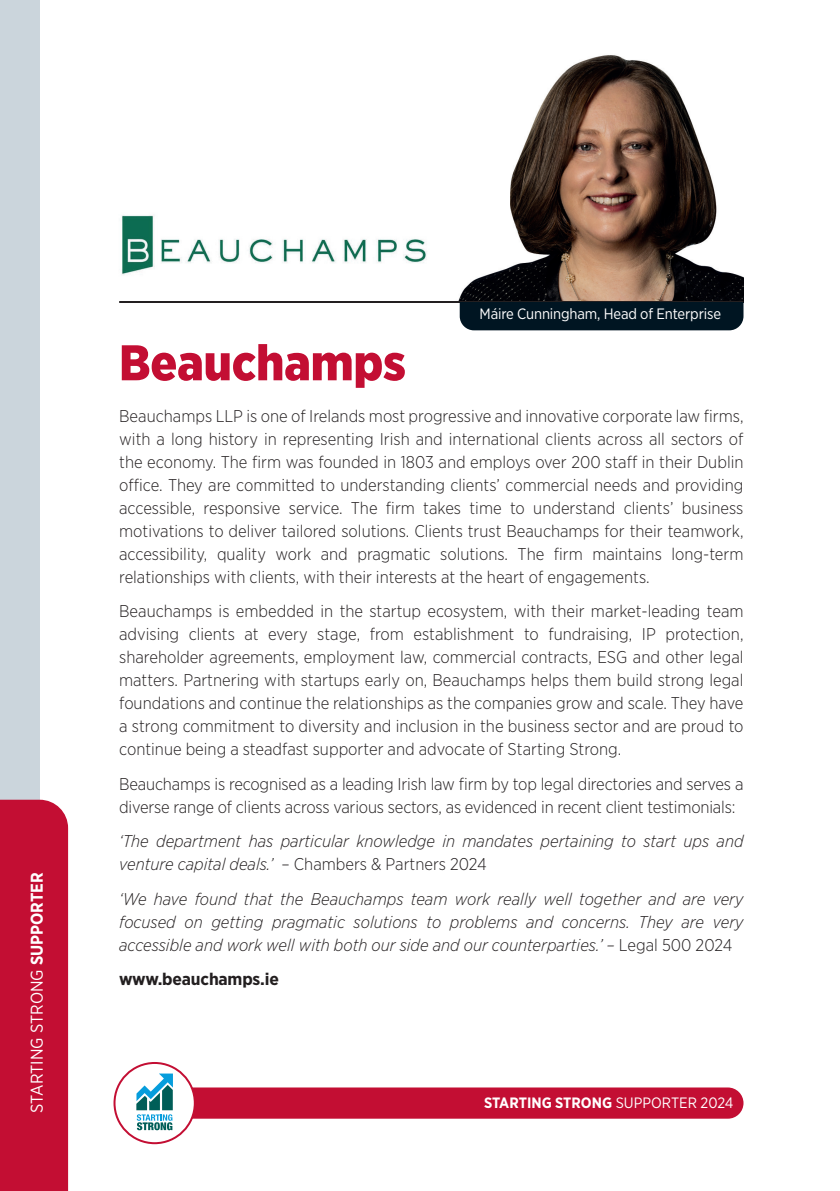
<style>
.page{position:relative;width:840px;height:1191px;background:#fff}
.page>*{position:absolute;margin:0;border:0;box-sizing:border-box;transform-origin:0 0}
.t1{font:900 50px "Gotham Narrow";color:#c30e33}
.t2{font:300 17px/23px "Gotham Narrow";letter-spacing:-.01em;color:#231f20;text-align:justify}
.t3{font:italic 300 17px/23px "Gotham Narrow";color:#231f20}
.t4{font:17px "Gotham Narrow";color:#fff}
.t5{font:700 17px "Gotham Narrow";letter-spacing:-.01em;color:#231f20;scale:1.05 1}
.t6{font:15px "Gotham Narrow";letter-spacing:-.01em;color:#fff}
.t7{font:700 15px "Gotham Narrow";color:#fff}
.s1{font-weight:700}
.s2{font-style:normal}
.s3{font-weight:400}
</style>
<div class="page">
<div style="left:0;top:0;width:40px;height:1191px;background:#cbd5dc"></div>
<div style="left:143px;top:1087px;width:600px;height:31px;background:#c30e33;border-radius:16px"></div>
<div style="left:114px;top:1063px;width:81px;height:80px;background:#fff;border-radius:50%"></div>
<div style="left:113px;top:1062px;width:83px;height:82px;border:2px solid #c30e33;border-radius:50%"></div>
<svg style="left:136px;top:1073px;width:37px;height:57px"></svg>
<div style="left:0;top:799px;width:68px;height:392px;background:#c30e33"></div>
<img style="left:458px;top:55px;width:285px;height:246px">
<hr style="left:119px;top:301px;width:624px;height:2px;background:#231f20">
<div style="left:459px;top:302px;width:284px;height:28px;background:#001522"></div>
<img style="left:122px;top:215px;width:305px;height:60px">
<p class="t4" style="left:26px;top:1112px;width:242px;rotate:-90deg">STARTING STRONG <span class="s1">SUPPORTER</span></p>
<h1 class="t1" style="left:119px;top:330px;width:288px">Beauchamps</h1>
<p class="t6" style="left:479px;top:305px;width:243px">Máire Cunningham, Head of Enterprise</p>
<p class="t2" style="left:119px;top:404px;width:625px">Beauchamps LLP is one of Irelands most progressive and innovative corporate law firms, with a long history in representing Irish and international clients across all sectors of the economy. The firm was founded in 1803 and employs over 200 staff in their Dublin office. They are committed to understanding clients’ commercial needs and providing accessible, responsive service. The firm takes time to understand clients’ business motivations to deliver tailored solutions. Clients trust Beauchamps for their teamwork, accessibility, quality work and pragmatic solutions. The firm maintains long-term relationships with clients, with their interests at the heart of engagements.</p>
<p class="t2" style="left:119px;top:599px;width:625px">Beauchamps is embedded in the startup ecosystem, with their market-leading team advising clients at every stage, from establishment to fundraising, IP protection, shareholder agreements, employment law, commercial contracts, ESG and other legal matters. Partnering with startups early on, Beauchamps helps them build strong legal foundations and continue the relationships as the companies grow and scale. They have a strong commitment to diversity and inclusion in the business sector and are proud to continue being a steadfast supporter and advocate of Starting Strong.</p>
<p class="t2" style="left:119px;top:772px;width:625px">Beauchamps is recognised as a leading Irish law firm by top legal directories and serves a diverse range of clients across various sectors, as evidenced in recent client testimonials:</p>
<p class="t3" style="left:119px;top:829px;width:625px">‘The department has particular knowledge in mandates pertaining to start ups and venture capital deals.’ <span class="s2">– Chambers &amp; Partners 2024</span></p>
<p class="t3" style="left:119px;top:886px;width:625px;text-align:justify">‘We have found that the Beauchamps team work really well together and are very focused on getting pragmatic solutions to problems and concerns. They are very accessible and work well with both our side and our counterparties.’ – <span class="s2">Legal 500 2024</span></p>
<p class="t5" style="left:119px;top:968px;width:153px">www.beauchamps.ie</p>
<p class="t7" style="left:484px;top:1093px;width:251px">STARTING STRONG <span class="s3">SUPPORTER 2024</span></p>
</div>
